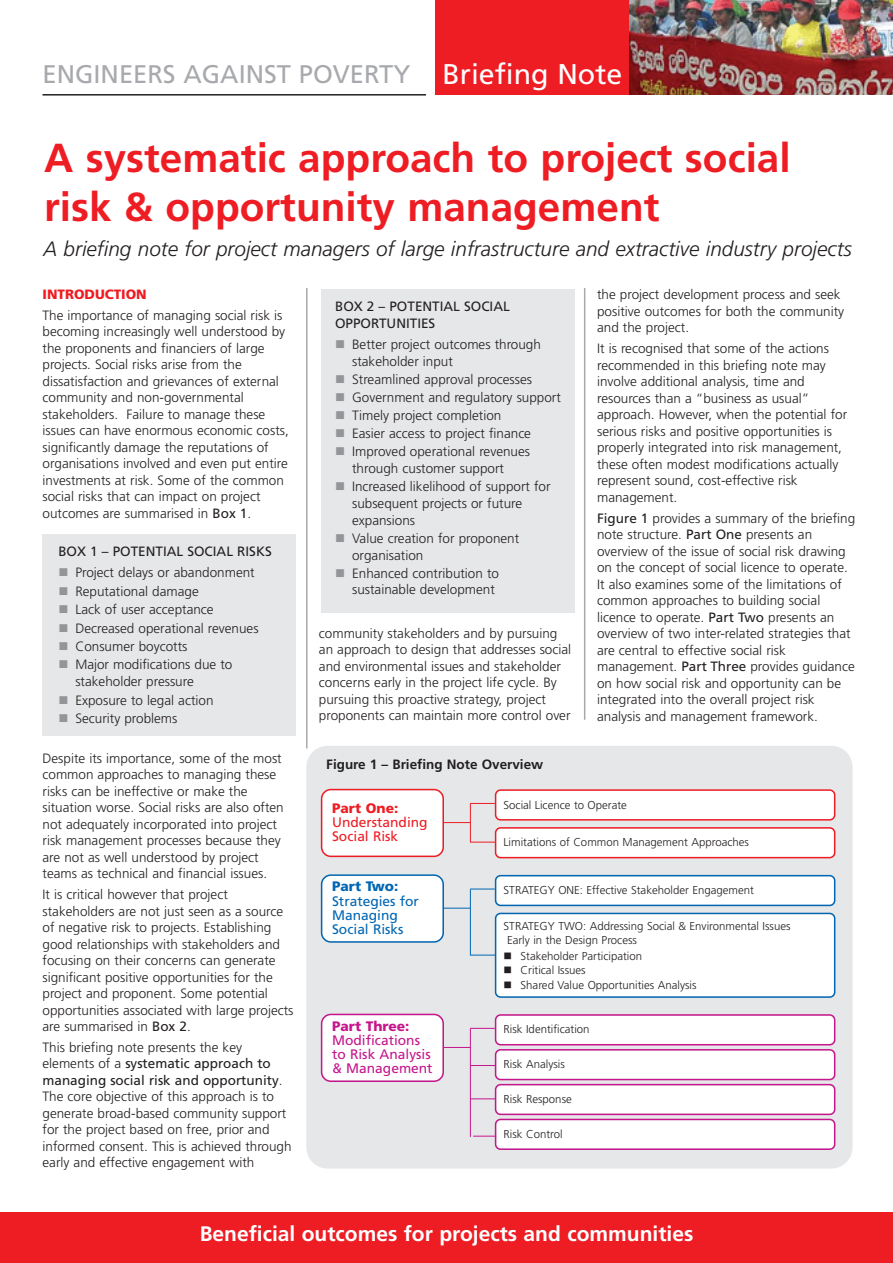
<style>
.page{position:relative;width:893px;height:1263px;background:#fff}
.page>*{position:absolute;margin:0;border:0;box-sizing:border-box;transform-origin:0 0}
.t1{font:700 40.5px/48.6px "Frutiger";color:#ee1d23}
.t2{font:28.5px "Frutiger";color:#fff}
.t3{font:25.5px "Frutiger";color:#a8a9ad}
.t4{font:700 21px "Frutiger";color:#fff}
.t5{font:italic 300 20.7px "Frutiger";color:#231f20}
.t6{font:13.8px/14.2px "Frutiger";color:#c5168c}
.t7{font:13.8px/14.2px "Frutiger";color:#0166b3}
.t8{font:13.8px/14.2px "Frutiger";color:#ee1d23}
.t9{font:900 13.8px "Frutiger";color:#c5168c}
.t10{font:900 13.8px "Frutiger";color:#ee1d23}
.t11{font:900 13.8px "Frutiger";color:#0166b3}
.t12{font:300 13.5px/16.5px "Frutiger";color:#231f20}
.t13{font:13.5px/16.5px "Frutiger";color:#231f20}
.t14{font:700 13.5px "Frutiger";color:#231f20}
.t15{font:900 13.5px "Frutiger";color:#ee1d23}
.t16{font:300 11.4px/14.2px "Frutiger";color:#231f20}
.s1{font-weight:400}
</style>
<div class="page">
<div style="left:435px;top:0;width:196px;height:95px;background:#ee1d23"></div>
<hr style="left:43px;top:94px;width:383px;height:2px;background:#231f20">
<img style="left:629px;top:0;width:264px;height:95px">
<hr style="left:306px;top:288px;width:2px;height:460px;background:#a8a9ad">
<hr style="left:584px;top:288px;width:1px;height:432px;background:#a8a9ad">
<div style="left:43px;top:534px;width:253px;height:202px;background:#e6e7e9"></div>
<div style="left:0;top:1212px;width:893px;height:51px;background:#ee1d23"></div>
<div style="left:322px;top:289px;width:253px;height:323px;background:#e6e7e9"></div>
<div style="left:306px;top:746px;width:546px;height:422px;background:#e6e7e9;border-radius:21px"></div>
<svg style="left:321px;top:789px;width:514px;height:69px"></svg>
<svg style="left:321px;top:1014px;width:514px;height:136px"></svg>
<svg style="left:321px;top:874px;width:514px;height:124px"></svg>
<h3 class="t3" style="left:43px;top:64px;width:369px">ENGINEERS AGAINST POVERTY</h3>
<h2 class="t2" style="left:443px;top:63px;width:181px">Briefing Note</h2>
<h1 class="t1" style="left:44px;top:137px;width:748px">A systematic approach to project social risk &amp; opportunity management</h1>
<h3 class="t5" style="left:43px;top:241px;width:810px">A briefing note for project managers of large infrastructure and extractive industry projects</h3>
<p class="t15" style="left:43px;top:289px;width:106px">INTRODUCTION</p>
<p class="t12" style="left:43px;top:308px;width:248px">The importance of managing social risk is becoming increasingly well understood by the proponents and financiers of large projects. Social risks arise from the dissatisfaction and grievances of external community and non-governmental stakeholders. Failure to manage these issues can have enormous economic costs, significantly damage the reputations of organisations involved and even put entire investments at risk. Some of the common social risks that can impact on project outcomes are summarised in <span class="s1">Box 1</span>.</p>
<p class="t13" style="left:58px;top:544px;width:215px">BOX 1 – POTENTIAL SOCIAL RISKS</p>
<p class="t12" style="left:75px;top:564px;width:185px;line-height:18.5px">Project delays or abandonment<br>Reputational damage<br>Lack of user acceptance<br>Decreased operational revenues<br>Consumer boycotts<br>Major modifications due to</p>
<p class="t12" style="left:75px;top:673px;width:140px;line-height:18.5px">stakeholder pressure<br>Exposure to legal action<br>Security problems</p>
<p class="t12" style="left:43px;top:751px;width:243px">Despite its importance, some of the most common approaches to managing these risks can be ineffective or make the situation worse. Social risks are also often not adequately incorporated into project risk management processes because they are not as well understood by project teams as technical and financial issues.</p>
<p class="t12" style="left:43px;top:887px;width:252px">It is critical however that project stakeholders are not just seen as a source of negative risk to projects. Establishing good relationships with stakeholders and focusing on their concerns can generate significant positive opportunities for the project and proponent. Some potential opportunities associated with large projects are summarised in <span class="s1">Box 2</span>.</p>
<p class="t12" style="left:43px;top:1040px;width:251px">This briefing note presents the key elements of a <span class="s1">systematic approach to managing social risk and opportunity</span>.<br>The core objective of this approach is to generate broad-based community support for the project based on free, prior and informed consent. This is achieved through early and effective engagement with</p>
<p class="t13" style="left:335px;top:299px;width:176px">BOX 2 – POTENTIAL SOCIAL<br>OPPORTUNITIES</p>
<p class="t12" style="left:352px;top:337px;width:190px">Better project outcomes through stakeholder input</p>
<p class="t12" style="left:352px;top:371px;width:210px;line-height:18.1px">Streamlined approval processes<br>Government and regulatory support<br>Timely project completion<br>Easier access to project finance<br>Improved operational revenues</p>
<p class="t12" style="left:352px;top:460px;width:200px;line-height:18.1px">through customer support<br>Increased likelihood of support for</p>
<p class="t12" style="left:352px;top:496px;width:172px">subsequent projects or future expansions</p>
<p class="t12" style="left:352px;top:531px;width:169px">Value creation for proponent organisation</p>
<p class="t12" style="left:352px;top:565px;width:149px">Enhanced contribution to sustainable development</p>
<p class="t12" style="left:319px;top:626px;width:254px">community stakeholders and by pursuing an approach to design that addresses social and environmental issues and stakeholder concerns early in the project life cycle. By pursuing this proactive strategy, project proponents can maintain more control over</p>
<p class="t14" style="left:326px;top:759px;width:218px">Figure 1 – Briefing Note Overview</p>
<p class="t12" style="left:597px;top:288px;width:249px">the project development process and seek positive outcomes for both the community and the project.</p>
<p class="t12" style="left:597px;top:341px;width:252px">It is recognised that some of the actions recommended in this briefing note may involve additional analysis, time and resources than a “business as usual” approach. However, when the potential for serious risks and positive opportunities is properly integrated into risk management, these often modest modifications actually represent sound, cost-effective risk management.</p>
<p class="t12" style="left:597px;top:511px;width:260px"><span class="s1">Figure 1</span> provides a summary of the briefing note structure. <span class="s1">Part One</span> presents an overview of the issue of social risk drawing on the concept of social licence to operate.<br>It also examines some of the limitations of common approaches to building social licence to operate. <span class="s1">Part Two</span> presents an overview of two inter-related strategies that are central to effective social risk management. <span class="s1">Part Three</span> provides guidance on how social risk and opportunity can be integrated into the overall project risk analysis and management framework.</p>
<p class="t10" style="left:332px;top:802px;width:68px">Part One:</p>
<p class="t8" style="left:332px;top:816px;width:97px">Understanding<br>Social Risk</p>
<p class="t16" style="left:504px;top:798px;width:125px">Social Licence to Operate</p>
<p class="t16" style="left:504px;top:836px;width:247px">Limitations of Common Management Approaches</p>
<p class="t11" style="left:332px;top:881px;width:68px">Part Two:</p>
<p class="t7" style="left:332px;top:895px;width:88px">Strategies for<br>Managing<br>Social Risks</p>
<p class="t16" style="left:504px;top:884px;width:252px">STRATEGY ONE: Effective Stakeholder Engagement</p>
<p class="t16" style="left:507px;top:920px;width:285px;text-indent:-3px">STRATEGY TWO: Addressing Social &amp; Environmental Issues<br>Early in the Design Process</p>
<p class="t16" style="left:521px;top:950px;width:177px">Stakeholder Participation<br>Critical Issues<br>Shared Value Opportunities Analysis</p>
<p class="t9" style="left:332px;top:1020px;width:79px">Part Three:</p>
<p class="t6" style="left:332px;top:1034px;width:102px">Modifications to Risk Analysis &amp; Management</p>
<p class="t16" style="left:504px;top:1023px;width:88px">Risk Identification</p>
<p class="t16" style="left:504px;top:1058px;width:63px">Risk Analysis</p>
<p class="t16" style="left:504px;top:1093px;width:70px">Risk Response</p>
<p class="t16" style="left:504px;top:1128px;width:61px">Risk Control</p>
<h3 class="t4" style="left:200px;top:1225px;width:495px">Beneficial outcomes for projects and communities</h3>
</div>
